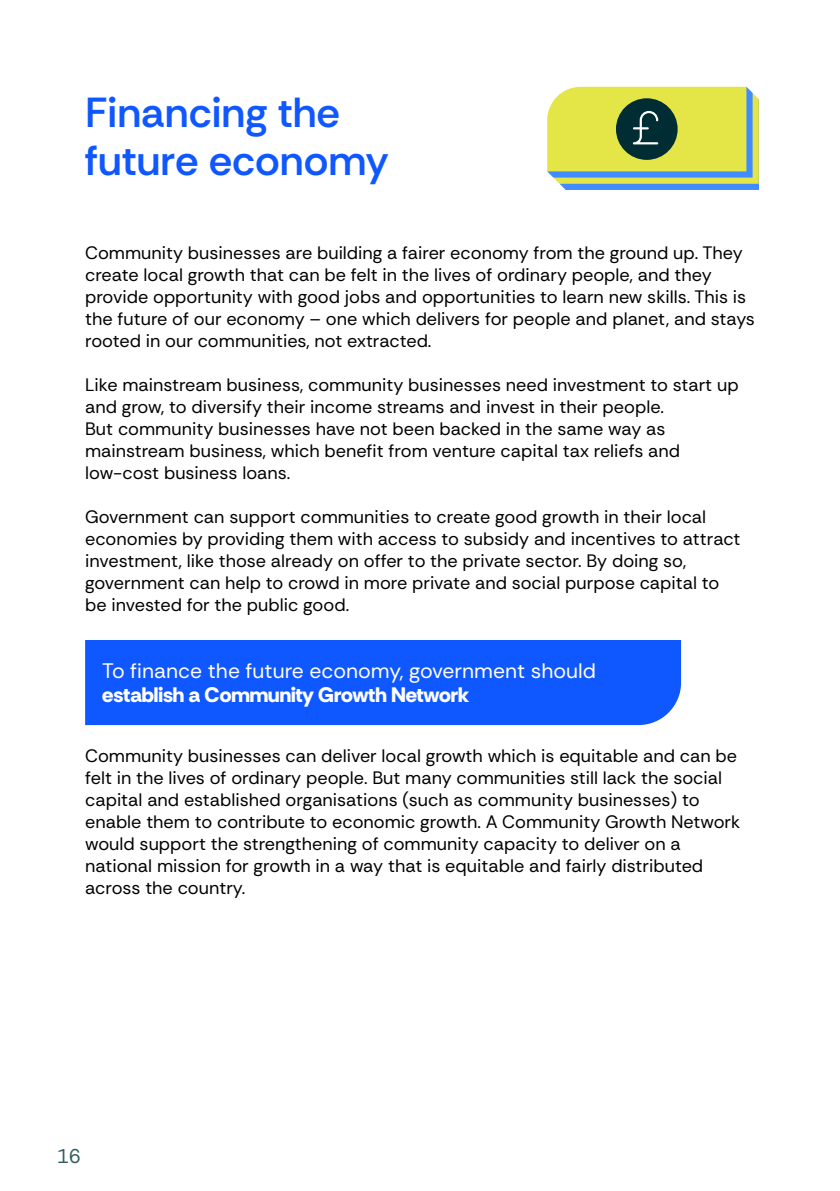
<style>
.page{position:relative;width:840px;height:1191px;background:#fff}
.page>*{position:absolute;margin:0;border:0;box-sizing:border-box;transform-origin:0 0}
.t1{font:600 42px/48px "Rethink Sans";color:#0f57ff}
.t2{font:21px "Rethink Sans";color:#fff}
.t3{font:800 21px "Rethink Sans";color:#fff}
.t4{font:20px "Rethink Sans";color:#325c61}
.t5{font:18px/22px "Rethink Sans";color:#000}
</style>
<div class="page">
<div style="left:85px;top:640px;width:595px;height:85px;background:#0f57ff"></div>
<svg style="left:547px;top:87px;width:211px;height:103px;background:#b1c163"></svg>
<h1 class="t1" style="left:85px;top:88px;width:305px">Financing the future economy</h1>
<p class="t5" style="left:85px;top:242px;width:671px">Community businesses are building a fairer economy from the ground up. They create local growth that can be felt in the lives of ordinary people, and they provide opportunity with good jobs and opportunities to learn new skills. This is the future of our economy – one which delivers for people and planet, and stays rooted in our communities, not extracted.</p>
<p class="t5" style="left:85px;top:374px;width:654px">Like mainstream business, community businesses need investment to start up and grow, to diversify their income streams and invest in their people.<br>But community businesses have not been backed in the same way as mainstream business, which benefit from venture capital tax reliefs and low-cost business loans.</p>
<p class="t5" style="left:85px;top:506px;width:656px">Government can support communities to create good growth in their local economies by providing them with access to subsidy and incentives to attract investment, like those already on offer to the private sector. By doing so, government can help to crowd in more private and social purpose capital to be invested for the public good.</p>
<p class="t2" style="left:102px;top:657px;width:495px">To finance the future economy, government should</p>
<p class="t3" style="left:102px;top:681px;width:368px">establish a Community Growth Network</p>
<p class="t5" style="left:85px;top:745px;width:656px">Community businesses can deliver local growth which is equitable and can be felt in the lives of ordinary people. But many communities still lack the social capital and established organisations (such as community businesses) to enable them to contribute to economic growth. A Community Growth Network would support the strengthening of community capacity to deliver on a national mission for growth in a way that is equitable and fairly distributed across the country.</p>
<p class="t4" style="left:57px;top:1143px;width:26px">16</p>
</div>
